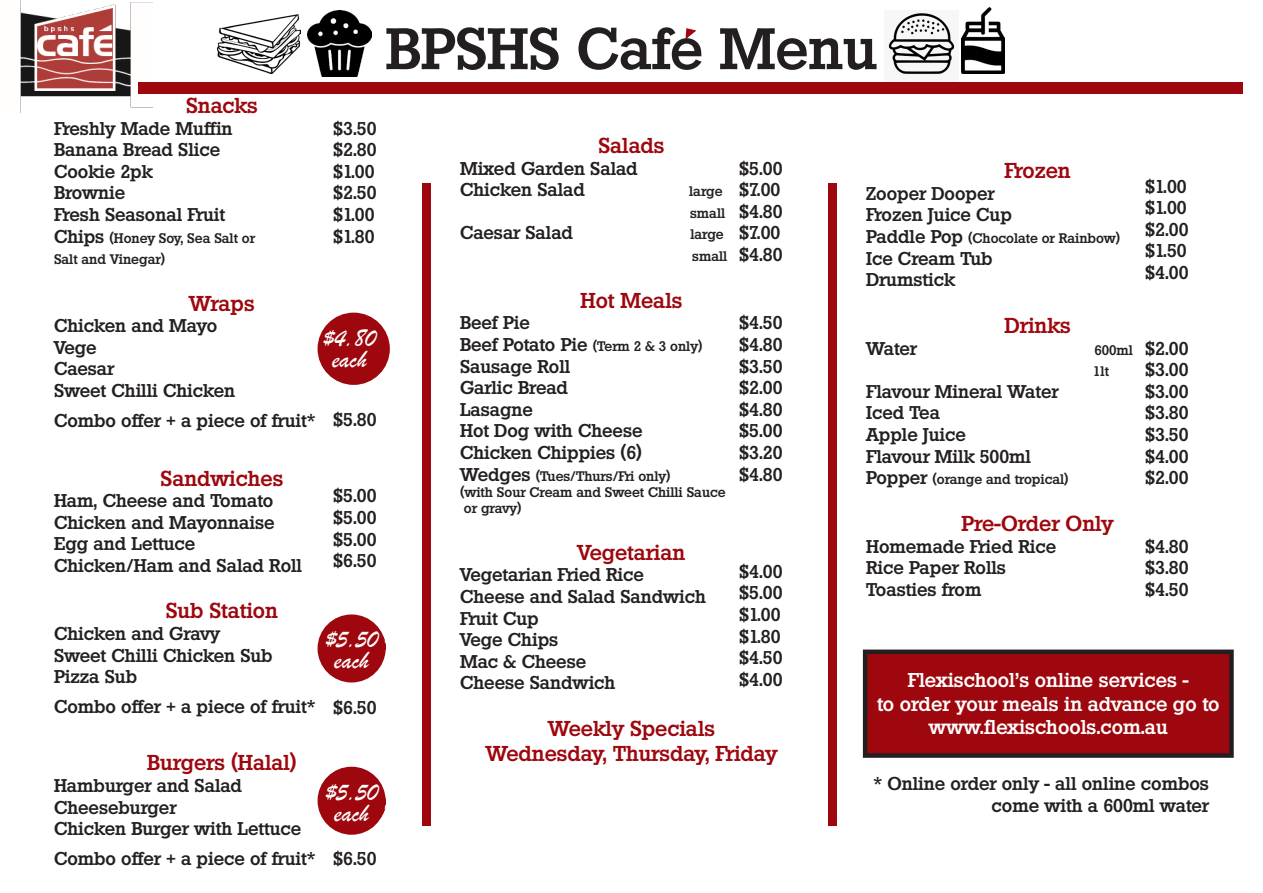
<style>
.page{position:relative;width:1263px;height:893px;background:#fff}
.page>*{position:absolute;margin:0;border:0;box-sizing:border-box;transform-origin:0 0}
.t1{font:500 57px "Stafford Serial";color:#231f20}
.t2{font:25.5px "Brush Script";color:#fff}
.t3{font:500 21px "Stafford Serial";color:#9d070d}
.t4{font:500 19.5px "Stafford Serial";color:#fff}
.t5{font:500 18px/21.6px "Stafford Serial";color:#231f20}
.t6{font:500 13.5px "Stafford Serial";color:#231f20}
.s1{font-size:18px}
.s2{font-size:13.5px}
</style>
<div class="page">
<img style="left:20px;top:0;width:132px;height:113px">
<img style="left:884px;top:13px;width:75px;height:70px">
<svg style="left:685px;top:28px;width:12px;height:12px"></svg>
<div style="left:865px;top:652px;width:366px;height:103px;background:#9d070d"></div>
<div style="left:863px;top:649px;width:371px;height:109px;border:4px solid #231f20"></div>
<div style="left:318px;top:313px;width:72px;height:72px;background:#9d070d;border-radius:50%"></div>
<div style="left:318px;top:614px;width:68px;height:68px;background:#9d070d;border-radius:50%"></div>
<div style="left:318px;top:767px;width:68px;height:68px;background:#9d070d;border-radius:50%"></div>
<div style="left:138px;top:83px;width:1105px;height:11px;background:#9d070d"></div>
<img style="left:307px;top:11px;width:64px;height:65px">
<img style="left:218px;top:15px;width:83px;height:59px">
<img style="left:961px;top:7px;width:43px;height:67px">
<div style="left:422px;top:183px;width:9px;height:643px;background:#9d070d"></div>
<div style="left:828px;top:183px;width:9px;height:643px;background:#9d070d"></div>
<p class="t1" style="left:386px;top:15px;width:493px">BPSHS Cafe Menu</p>
<p class="t3" style="left:186px;top:93px;width:73px">Snacks</p>
<p class="t5" style="left:54px;top:117px;width:180px">Freshly Made Muffin</p>
<p class="t5" style="left:54px;top:139px;width:168px">Banana Bread Slice</p>
<p class="t5" style="left:54px;top:160px;width:100px">Cookie 2pk</p>
<p class="t5" style="left:54px;top:182px;width:73px">Brownie</p>
<p class="t5" style="left:54px;top:204px;width:173px">Fresh Seasonal Fruit</p>
<p class="t6" style="left:54px;top:230px;width:203px"><span class="s1">Chips</span> (Honey Soy, Sea Salt or</p>
<p class="t6" style="left:54px;top:251px;width:112px">Salt and Vinegar)</p>
<p class="t3" style="left:189px;top:291px;width:67px">Wraps</p>
<p class="t5" style="left:54px;top:315px;width:165px">Chicken and Mayo</p>
<p class="t5" style="left:54px;top:337px;width:44px">Vege</p>
<p class="t5" style="left:54px;top:358px;width:62px">Caesar</p>
<p class="t5" style="left:54px;top:380px;width:183px">Sweet Chilli Chicken</p>
<p class="t5" style="left:54px;top:410px;width:263px">Combo offer + a piece of fruit*</p>
<p class="t3" style="left:161px;top:466px;width:124px">Sandwiches</p>
<p class="t5" style="left:54px;top:490px;width:221px">Ham, Cheese and Tomato</p>
<p class="t5" style="left:54px;top:511px;width:222px">Chicken and Mayonnaise</p>
<p class="t5" style="left:54px;top:533px;width:143px">Egg and Lettuce</p>
<p class="t5" style="left:54px;top:555px;width:250px">Chicken/Ham and Salad Roll</p>
<p class="t3" style="left:166px;top:598px;width:114px">Sub Station</p>
<p class="t5" style="left:54px;top:623px;width:168px">Chicken and Gravy</p>
<p class="t5" style="left:54px;top:644px;width:220px">Sweet Chilli Chicken Sub</p>
<p class="t5" style="left:54px;top:666px;width:85px">Pizza Sub</p>
<p class="t5" style="left:54px;top:696px;width:263px">Combo offer + a piece of fruit*</p>
<p class="t3" style="left:147px;top:750px;width:151px">Burgers (Halal)</p>
<p class="t5" style="left:54px;top:775px;width:190px">Hamburger and Salad</p>
<p class="t5" style="left:54px;top:796px;width:124px">Cheeseburger</p>
<p class="t5" style="left:54px;top:818px;width:249px">Chicken Burger with Lettuce</p>
<p class="t5" style="left:54px;top:848px;width:263px">Combo offer + a piece of fruit*</p>
<p class="t5" style="left:333px;top:117px;width:45px">$3.50</p>
<p class="t5" style="left:333px;top:139px;width:45px">$2.80</p>
<p class="t5" style="left:333px;top:160px;width:43px">$1.00</p>
<p class="t5" style="left:333px;top:182px;width:45px">$2.50</p>
<p class="t5" style="left:333px;top:204px;width:43px">$1.00</p>
<p class="t5" style="left:333px;top:225px;width:43px">$1.80</p>
<p class="t2" style="left:322px;top:322px;width:55px">$4.80</p>
<p class="t2" style="left:332px;top:343px;width:36px">each</p>
<p class="t5" style="left:333px;top:408px;width:45px">$5.80</p>
<p class="t5" style="left:333px;top:485px;width:45px">$5.00</p>
<p class="t5" style="left:333px;top:507px;width:45px">$5.00</p>
<p class="t5" style="left:333px;top:528px;width:45px">$5.00</p>
<p class="t5" style="left:333px;top:550px;width:45px">$6.50</p>
<p class="t2" style="left:325px;top:624px;width:55px">$5.50</p>
<p class="t2" style="left:334px;top:645px;width:36px">each</p>
<p class="t2" style="left:336px;top:632px;width:55px">$5.50</p>
<p class="t5" style="left:333px;top:696px;width:45px">$6.50</p>
<p class="t2" style="left:325px;top:776px;width:55px">$5.50</p>
<p class="t2" style="left:334px;top:797px;width:36px">each</p>
<p class="t2" style="left:336px;top:787px;width:55px">$5.50</p>
<p class="t5" style="left:333px;top:848px;width:45px">$6.50</p>
<p class="t3" style="left:598px;top:133px;width:67px">Salads</p>
<p class="t5" style="left:460px;top:157px;width:179px">Mixed Garden Salad</p>
<p class="t5" style="left:460px;top:179px;width:126px">Chicken Salad</p>
<p class="t6" style="left:689px;top:183px;width:35px">large</p>
<p class="t6" style="left:690px;top:205px;width:37px">small</p>
<p class="t5" style="left:460px;top:222px;width:114px">Caesar Salad</p>
<p class="t6" style="left:690px;top:227px;width:35px">large</p>
<p class="t6" style="left:692px;top:248px;width:37px">small</p>
<p class="t3" style="left:581px;top:288px;width:103px">Hot Meals</p>
<p class="t5" style="left:460px;top:312px;width:71px">Beef Pie</p>
<p class="t5" style="left:460px;top:334px;width:244px">Beef Potato Pie <span class="s2">(Term 2 &amp; 3 only)</span></p>
<p class="t5" style="left:460px;top:355px;width:112px">Sausage Roll</p>
<p class="t5" style="left:460px;top:377px;width:109px">Garlic Bread</p>
<p class="t5" style="left:460px;top:399px;width:74px">Lasagne</p>
<p class="t5" style="left:460px;top:420px;width:184px">Hot Dog with Cheese</p>
<p class="t5" style="left:460px;top:442px;width:183px">Chicken Chippies (6)</p>
<p class="t6" style="left:460px;top:468px;width:212px"><span class="s1">Wedges</span> (Tues/Thurs/Fri only)</p>
<p class="t6" style="left:460px;top:484px;width:267px">(with Sour Cream and Sweet Chilli Sauce</p>
<p class="t6" style="left:464px;top:500px;width:59px">or gravy)</p>
<p class="t3" style="left:578px;top:540px;width:109px">Vegetarian</p>
<p class="t5" style="left:460px;top:564px;width:185px">Vegetarian Fried Rice</p>
<p class="t5" style="left:460px;top:586px;width:247px">Cheese and Salad Sandwich</p>
<p class="t5" style="left:460px;top:607px;width:80px">Fruit Cup</p>
<p class="t5" style="left:460px;top:629px;width:100px">Vege Chips</p>
<p class="t5" style="left:460px;top:651px;width:128px">Mac &amp; Cheese</p>
<p class="t5" style="left:460px;top:672px;width:157px">Cheese Sandwich</p>
<p class="t3" style="left:548px;top:716px;width:168px">Weekly Specials</p>
<p class="t3" style="left:486px;top:741px;width:293px">Wednesday, Thursday, Friday</p>
<p class="t5" style="left:739px;top:157px;width:45px">$5.00</p>
<p class="t5" style="left:739px;top:179px;width:43px">$7.00</p>
<p class="t5" style="left:739px;top:201px;width:45px">$4.80</p>
<p class="t5" style="left:739px;top:222px;width:43px">$7.00</p>
<p class="t5" style="left:739px;top:244px;width:45px">$4.80</p>
<p class="t5" style="left:739px;top:312px;width:45px">$4.50</p>
<p class="t5" style="left:739px;top:334px;width:45px">$4.80</p>
<p class="t5" style="left:739px;top:355px;width:45px">$3.50</p>
<p class="t5" style="left:739px;top:377px;width:45px">$2.00</p>
<p class="t5" style="left:739px;top:399px;width:45px">$4.80</p>
<p class="t5" style="left:739px;top:420px;width:45px">$5.00</p>
<p class="t5" style="left:739px;top:442px;width:45px">$3.20</p>
<p class="t5" style="left:739px;top:463px;width:45px">$4.80</p>
<p class="t5" style="left:739px;top:561px;width:45px">$4.00</p>
<p class="t5" style="left:739px;top:582px;width:45px">$5.00</p>
<p class="t5" style="left:739px;top:604px;width:43px">$1.00</p>
<p class="t5" style="left:739px;top:625px;width:43px">$1.80</p>
<p class="t5" style="left:739px;top:647px;width:45px">$4.50</p>
<p class="t5" style="left:739px;top:669px;width:45px">$4.00</p>
<p class="t3" style="left:1004px;top:158px;width:68px">Frozen</p>
<p class="t5" style="left:866px;top:183px;width:147px">Zooper Dooper<br>Frozen Juice Cup</p>
<p class="t6" style="left:866px;top:230px;width:256px"><span class="s1">Paddle Pop</span> (Chocolate or Rainbow)</p>
<p class="t5" style="left:866px;top:247px;width:128px">Ice Cream Tub</p>
<p class="t5" style="left:866px;top:269px;width:90px">Drumstick</p>
<p class="t3" style="left:1004px;top:313px;width:68px">Drinks</p>
<p class="t5" style="left:866px;top:337px;width:52px">Water</p>
<p class="t6" style="left:1094px;top:342px;width:40px">600ml</p>
<p class="t6" style="left:1093px;top:363px;width:17px">1lt</p>
<p class="t5" style="left:866px;top:381px;width:194px">Flavour Mineral Water</p>
<p class="t5" style="left:866px;top:402px;width:75px">Iced Tea</p>
<p class="t5" style="left:866px;top:424px;width:101px">Apple Juice</p>
<p class="t5" style="left:866px;top:445px;width:166px">Flavour Milk 500ml</p>
<p class="t6" style="left:866px;top:471px;width:204px"><span class="s1">Popper</span> (orange and tropical)</p>
<p class="t3" style="left:961px;top:511px;width:153px">Pre-Order Only</p>
<p class="t5" style="left:866px;top:535px;width:192px">Homemade Fried Rice</p>
<p class="t5" style="left:866px;top:557px;width:141px">Rice Paper Rolls</p>
<p class="t5" style="left:866px;top:579px;width:117px">Toasties from</p>
<p class="t5" style="left:1145px;top:175px;width:43px">$1.00 $1.00</p>
<p class="t5" style="left:1145px;top:219px;width:45px">$2.00</p>
<p class="t5" style="left:1145px;top:240px;width:43px">$1.50</p>
<p class="t5" style="left:1145px;top:262px;width:45px">$4.00</p>
<p class="t5" style="left:1145px;top:337px;width:45px">$2.00</p>
<p class="t5" style="left:1145px;top:359px;width:45px">$3.00</p>
<p class="t5" style="left:1145px;top:381px;width:45px">$3.00</p>
<p class="t5" style="left:1145px;top:402px;width:45px">$3.80</p>
<p class="t5" style="left:1145px;top:424px;width:45px">$3.50</p>
<p class="t5" style="left:1145px;top:445px;width:45px">$4.00</p>
<p class="t5" style="left:1145px;top:467px;width:45px">$2.00</p>
<p class="t5" style="left:1145px;top:535px;width:45px">$4.80</p>
<p class="t5" style="left:1145px;top:557px;width:45px">$3.80</p>
<p class="t5" style="left:1145px;top:579px;width:45px">$4.50</p>
<p class="t4" style="left:908px;top:669px;width:283px">Flexischool’s online services -</p>
<p class="t4" style="left:877px;top:692px;width:344px">to order your meals in advance go to</p>
<p class="t4" style="left:929px;top:716px;width:240px">www.flexischools.com.au</p>
<p class="t5" style="left:873px;top:773px;width:337px;text-align:right">* Online order only - all online combos come with a 600ml water</p>
</div>
